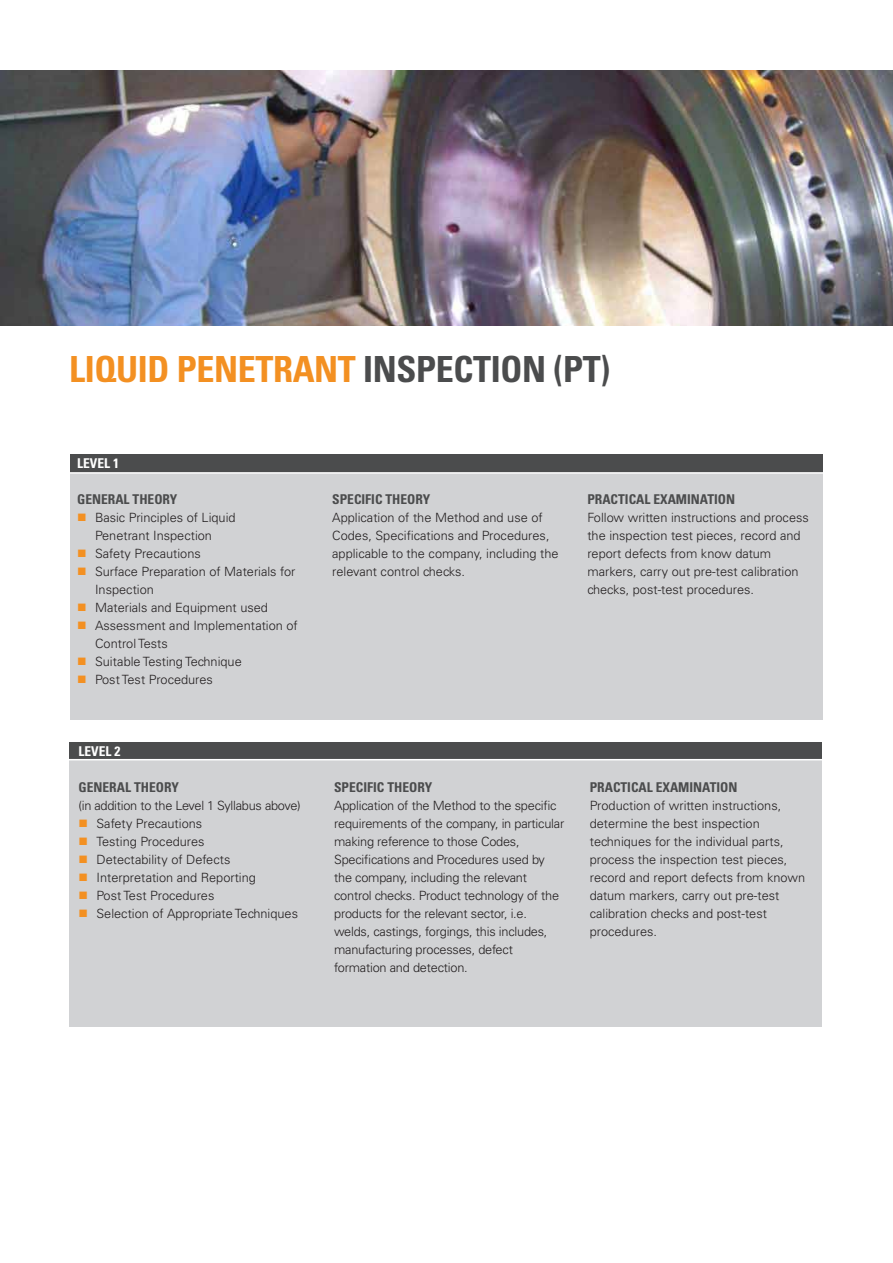
<style>
.page{position:relative;width:893px;height:1263px;background:#fff}
.page>*{position:absolute;margin:0;border:0;box-sizing:border-box;transform-origin:0 0}
.t1{font:700 condensed 36px "Univers LT Std";letter-spacing:-.01em;color:#4b4c4d}
.t2{font:700 condensed 36px "Univers LT Std";letter-spacing:-.01em;color:#f39022}
.t3{font:700 condensed 13.5px "Univers LT Std";color:#4b4c4d}
.t4{font:700 condensed 13.5px "Univers LT Std";color:#fff}
.t5{font:300 12.75px/18px "Univers LT Std";color:#231f20}
.t6{font:300 12.75px "Univers LT Std";letter-spacing:-.02em;color:#231f20}
.s1{color:#f39022}
</style>
<div class="page">
<img style="left:0;top:70px;width:893px;height:255px">
<div style="left:69px;top:757px;width:753px;height:269px;background:#d1d2d4"></div>
<div style="left:69px;top:742px;width:753px;height:17px;background:#4b4c4d"></div>
<hr style="left:66px;top:759px;width:761px;height:1px;background:#fff">
<div style="left:70px;top:473px;width:752px;height:247px;background:#d1d2d4"></div>
<div style="left:70px;top:454px;width:752px;height:18px;background:#4b4c4d"></div>
<hr style="left:67px;top:472px;width:762px;height:2px;background:#fff">
<h1 class="t2" style="left:69px;top:347px;width:147px">LIQUID PENET</h1>
<h1 class="t1" style="left:273px;top:347px;width:110px"><span class="s1">RANT</span> INSPECT</h1>
<h1 class="t1" style="left:491px;top:347px;width:121px">ION (PT)</h1>
<p class="t4" style="left:77px;top:455px;width:43px">LEVEL 1</p>
<p class="t3" style="left:77px;top:491px;width:102px">GENERAL THEORY</p>
<p class="t5" style="left:77px;top:508px;width:160px;text-align:center"><span class="s1">■</span> Basic Principles of Liquid<br>Penetrant Inspection</p>
<p class="t5" style="left:77px;top:544px;width:125px"><span class="s1">■</span> Safety Precautions</p>
<p class="t5" style="left:95px;top:563px;width:202px;text-indent:-18px"><span class="s1">■</span> Surface Preparation of Materials for<br>Inspection</p>
<p class="t5" style="left:77px;top:599px;width:192px"><span class="s1">■</span> Materials and Equipment used</p>
<p class="t5" style="left:95px;top:617px;width:204px;text-indent:-18px"><span class="s1">■</span> Assessment and Implementation of<br>Control Tests</p>
<p class="t5" style="left:77px;top:653px;width:166px"><span class="s1">■</span> Suitable Testing Technique</p>
<p class="t5" style="left:77px;top:671px;width:137px"><span class="s1">■</span> Post Test Procedures</p>
<p class="t4" style="left:79px;top:743px;width:43px">LEVEL 2</p>
<p class="t3" style="left:79px;top:779px;width:102px">GENERAL THEORY</p>
<p class="t6" style="left:79px;top:798px;width:224px">(in addition to the Level 1 Syllabus above)</p>
<p class="t5" style="left:79px;top:814px;width:125px"><span class="s1">■</span> Safety Precautions</p>
<p class="t5" style="left:79px;top:832px;width:128px"><span class="s1">■</span> Testing Procedures</p>
<p class="t5" style="left:79px;top:851px;width:153px"><span class="s1">■</span> Detectability of Defects</p>
<p class="t5" style="left:79px;top:869px;width:179px"><span class="s1">■</span> Interpretation and Reporting</p>
<p class="t5" style="left:79px;top:887px;width:137px"><span class="s1">■</span> Post Test Procedures</p>
<p class="t5" style="left:79px;top:905px;width:221px"><span class="s1">■</span> Selection of Appropriate Techniques</p>
<p class="t3" style="left:332px;top:491px;width:99px">SPECIFIC THEORY</p>
<p class="t5" style="left:332px;top:508px;width:228px">Application of the Method and use of Codes, Specifications and Procedures, applicable to the company, including the relevant control checks.</p>
<p class="t3" style="left:587px;top:491px;width:147px">PRACTICAL EXAMINATION</p>
<p class="t5" style="left:587px;top:508px;width:223px">Follow written instructions and process the inspection test pieces, record and report defects from know datum markers, carry out pre-test calibration checks, post-test procedures.</p>
<p class="t3" style="left:334px;top:779px;width:99px">SPECIFIC THEORY</p>
<p class="t5" style="left:334px;top:796px;width:232px">Application of the Method to the specific requirements of the company, in particular making reference to those Codes, Specifications and Procedures used by the company, including the relevant control checks. Product technology of the products for the relevant sector, i.e. welds, castings, forgings, this includes, manufacturing processes, defect formation and detection.</p>
<p class="t3" style="left:590px;top:779px;width:147px">PRACTICAL EXAMINATION</p>
<p class="t5" style="left:590px;top:796px;width:217px">Production of written instructions, determine the best inspection techniques for the individual parts, process the inspection test pieces, record and report defects from known datum markers, carry out pre-test calibration checks and post-test procedures.</p>
</div>
